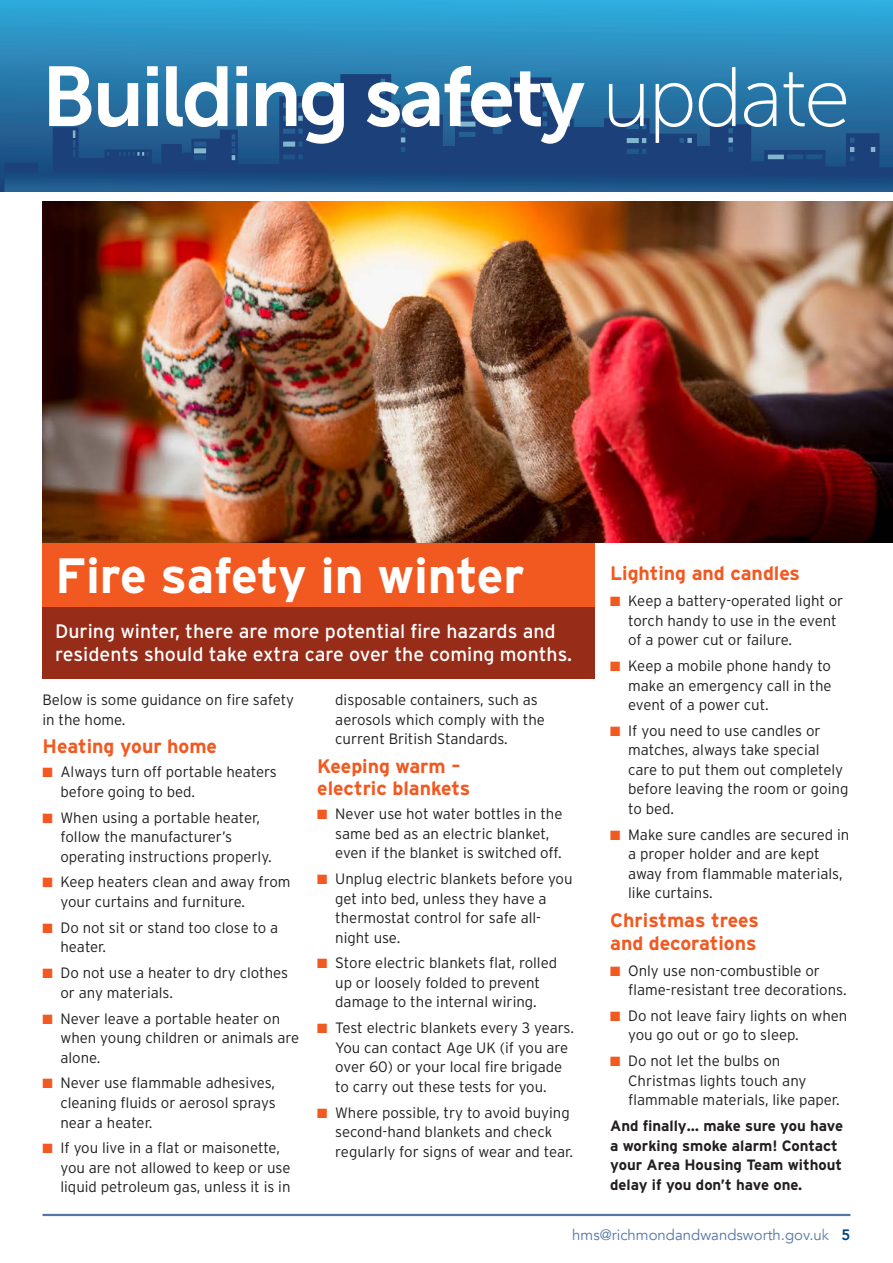
<style>
.page{position:relative;width:893px;height:1263px;background:#fff}
.page>*{position:absolute;margin:0;border:0;box-sizing:border-box;transform-origin:0 0}
.t1{font:84.15px "Museo Sans 700";letter-spacing:-.035em;color:#fff}
.Interstate_-_heading{font:700 49.5px "Interstate";letter-spacing:-.005em;color:#fff}
.Interstate_-_stand_f{font:19.5px/23.4px "Interstate";color:#fff}
.Interstate_-_body{font:700 19.5px/22.5px "Interstate";color:#f15921}
.Interstate_-_body-2{font:300 15px/19.5px "Interstate";color:#231f20}
.Interstate_-_body-3{font:700 15px/19.5px "Interstate";color:#231f20}
.t2{font:15px "Avenir";color:#5476a5}
.s1{font-family:"Museo Sans 100"}
.s2{color:#f15921}
.s3{color:#6481ad}
.s4{font-weight:800;color:#004279}
</style>
<div class="page">
<hr style="left:43px;top:1214px;width:807px;height:2px;background:#5476a5">
<div style="left:43px;top:537px;width:552px;height:85px;background:#f15921"></div>
<div style="left:43px;top:607px;width:552px;height:71px;background:#972c19"></div>
<div style="left:0;top:0;width:893px;height:192px;background:linear-gradient(to bottom,#32aad9,#1a3e74)"></div>
<svg style="left:4px;top:74px;width:889px;height:118px;background:#21598e"></svg>
<img style="left:43px;top:202px;width:850px;height:340px">
<p class="t1" style="left:42px;top:50px;width:810px">Building safety <span class="s1">update</span></p>
<p class="Interstate_-_heading" style="left:55px;top:548px;width:471px">Fire safety in winter</p>
<p class="Interstate_-_stand_f" style="left:55px;top:619px;width:518px">During winter, there are more potential fire hazards and residents should take extra care over the coming months.</p>
<p class="Interstate_-_body-2" style="left:43px;top:690px;width:253px">Below is some guidance on fire safety in the home.</p>
<p class="Interstate_-_body" style="left:43px;top:735px;width:176px">Heating your home</p>
<p class="Interstate_-_body-2" style="left:61px;top:762px;width:218px;text-indent:-18px"><span class="s2">■</span> Always turn off portable heaters before going to bed.</p>
<p class="Interstate_-_body-2" style="left:61px;top:807px;width:213px;text-indent:-18px"><span class="s2">■</span> When using a portable heater, follow the manufacturer’s operating instructions properly.</p>
<p class="Interstate_-_body-2" style="left:61px;top:872px;width:232px;text-indent:-18px"><span class="s2">■</span> Keep heaters clean and away from your curtains and furniture.</p>
<p class="Interstate_-_body-2" style="left:61px;top:918px;width:219px;text-indent:-18px"><span class="s2">■</span> Do not sit or stand too close to a heater.</p>
<p class="Interstate_-_body-2" style="left:61px;top:963px;width:229px;text-indent:-18px"><span class="s2">■</span> Do not use a heater to dry clothes or any materials.</p>
<p class="Interstate_-_body-2" style="left:61px;top:1008px;width:240px;text-indent:-18px"><span class="s2">■</span> Never leave a portable heater on when young children or animals are alone.</p>
<p class="Interstate_-_body-2" style="left:61px;top:1073px;width:217px;text-align:justify;text-indent:-18px"><span class="s2">■</span> Never use flammable adhesives, cleaning fluids or aerosol sprays near a heater.</p>
<p class="Interstate_-_body-2" style="left:61px;top:1138px;width:232px;text-indent:-18px"><span class="s2">■</span> If you live in a flat or maisonette, you are not allowed to keep or use liquid petroleum gas, unless it is in</p>
<p class="Interstate_-_body-2" style="left:335px;top:690px;width:211px">disposable containers, such as aerosols which comply with the current British Standards.</p>
<p class="Interstate_-_body" style="left:317px;top:755px;width:155px">Keeping warm – electric blankets</p>
<p class="Interstate_-_body-2" style="left:335px;top:804px;width:229px;text-indent:-18px"><span class="s2">■</span> Never use hot water bottles in the same bed as an electric blanket, even if the blanket is switched off.</p>
<p class="Interstate_-_body-2" style="left:335px;top:869px;width:239px;text-indent:-18px"><span class="s2">■</span> Unplug electric blankets before you get into bed, unless they have a thermostat control for safe all&shy;night use.</p>
<p class="Interstate_-_body-2" style="left:317px;top:953px;width:241px;text-align:center"><span class="s2">■</span> Store electric blankets flat, rolled up or loosely folded to prevent damage to the internal wiring.</p>
<p class="Interstate_-_body-2" style="left:335px;top:1018px;width:240px;text-indent:-18px"><span class="s2">■</span> Test electric blankets every 3 years.<br>You can contact Age UK (if you are over 60) or your local fire brigade to carry out these tests for you.</p>
<p class="Interstate_-_body-2" style="left:335px;top:1102px;width:239px;text-indent:-18px"><span class="s2">■</span> Where possible, try to avoid buying second-hand blankets and check regularly for signs of wear and tear.</p>
<p class="Interstate_-_body" style="left:610px;top:562px;width:191px">Lighting and candles</p>
<p class="Interstate_-_body-2" style="left:628px;top:591px;width:217px;text-indent:-18px"><span class="s2">■</span> Keep a battery-operated light or torch handy to use in the event of a power cut or failure.</p>
<p class="Interstate_-_body-2" style="left:628px;top:656px;width:205px;text-align:justify;text-indent:-18px"><span class="s2">■</span> Keep a mobile phone handy to make an emergency call in the event of a power cut.</p>
<p class="Interstate_-_body-2" style="left:628px;top:721px;width:222px;text-indent:-18px"><span class="s2">■</span> If you need to use candles or matches, always take special care to put them out completely before leaving the room or going to bed.</p>
<p class="Interstate_-_body-2" style="left:628px;top:825px;width:223px;text-indent:-18px"><span class="s2">■</span> Make sure candles are secured in a proper holder and are kept away from flammable materials, like curtains.</p>
<p class="Interstate_-_body" style="left:610px;top:909px;width:150px">Christmas trees and decorations</p>
<p class="Interstate_-_body-2" style="left:628px;top:960px;width:220px;text-indent:-18px"><span class="s2">■</span> Only use non-combustible or flame-resistant tree decorations.</p>
<p class="Interstate_-_body-2" style="left:628px;top:1006px;width:221px;text-indent:-18px"><span class="s2">■</span> Do not leave fairy lights on when you go out or go to sleep.</p>
<p class="Interstate_-_body-2" style="left:628px;top:1051px;width:213px;text-indent:-18px"><span class="s2">■</span> Do not let the bulbs on<br>Christmas lights touch any flammable materials, like paper.</p>
<p class="Interstate_-_body-3" style="left:610px;top:1116px;width:235px">And finally… make sure you have a working smoke alarm! Contact your Area Housing Team without delay if you don’t have one.</p>
<p class="t2" style="left:572px;top:1225px;width:280px">hms@richmondandwandsworth.gov.u<span class="s3">k</span> <span class="s4">5</span></p>
</div>
